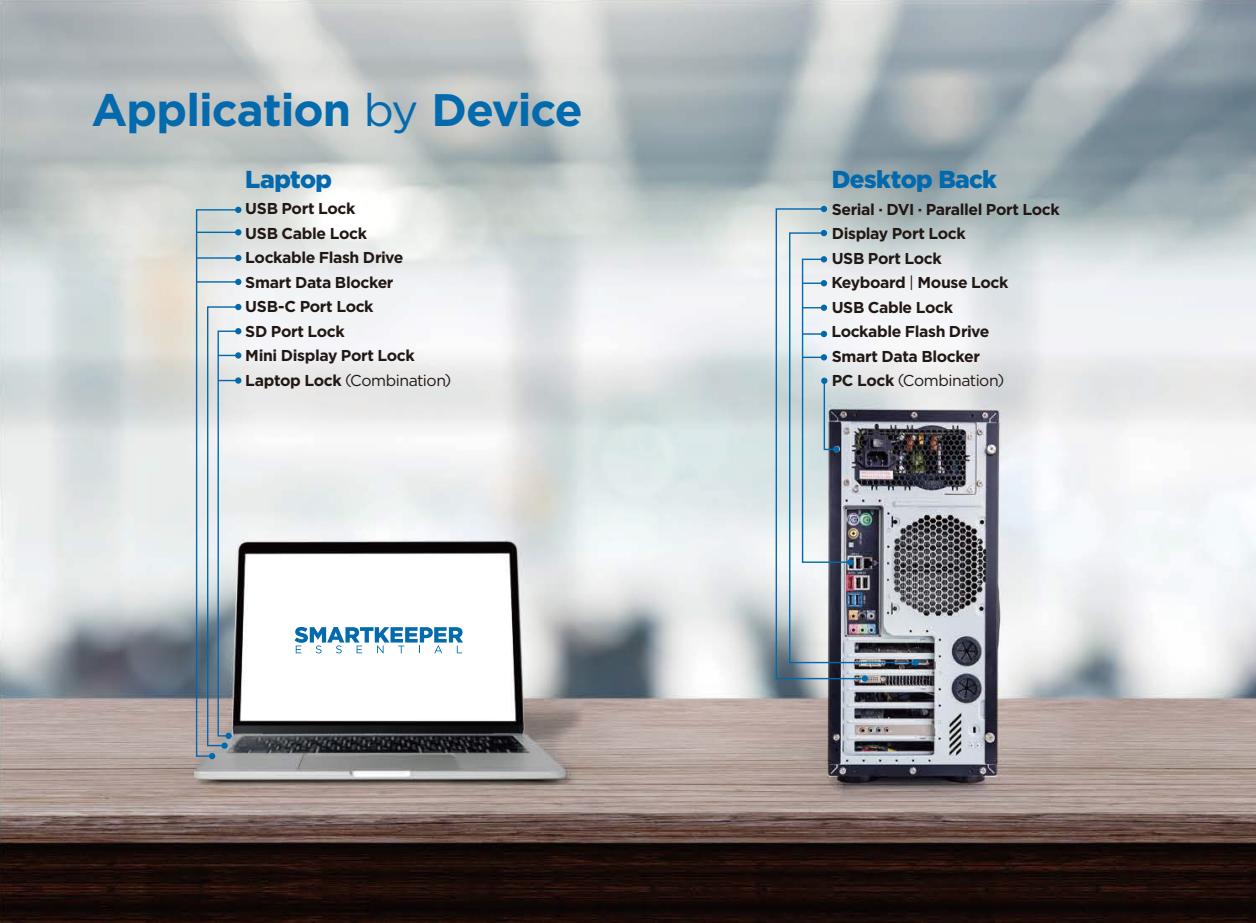
<style>
.page{position:relative;width:1256px;height:923px;background:#fff}
.page>*{position:absolute;margin:0;border:0;box-sizing:border-box;transform-origin:0 0}
.t1{font:700 45.5px "Gotham";letter-spacing:-.025em;color:#036aae}
.t2{font:900 24.5px "Gotham";letter-spacing:-.025em;color:#0269ad}
.t3{font:700 15.75px/24.5px "Gotham";letter-spacing:-.025em;color:#211714}
.s1{font-weight:400}
</style>
<div class="page">
<img style="left:0;top:0;width:1255px;height:923px">
<svg style="left:866px;top:232px;width:50px;height:432px"></svg>
<svg style="left:774px;top:206px;width:92px;height:474px"></svg>
<div style="left:912px;top:659px;width:6px;height:7px;background:#0269ad;border-radius:50%"></div>
<svg style="left:195px;top:207px;width:46px;height:552px;background:#b4c0c7"></svg>
<div style="left:235px;top:377px;width:6px;height:7px;background:#0269ad;border-radius:50%"></div>
<svg style="left:294px;top:627px;width:169px;height:26px"></svg>
<h1 class="t1" style="left:92px;top:84px;width:492px">Application <span class="s1">by</span> Device</h1>
<h2 class="t2" style="left:245px;top:165px;width:88px">Laptop</h2>
<p class="t3" style="left:245px;top:196px;width:207px">USB Port Lock<br>USB Cable Lock<br>Lockable Flash Drive<br>Smart Data Blocker<br>USB-C Port Lock<br>SD Port Lock<br>Mini Display Port Lock<br>Laptop Lock <span class="s1">(Combination)</span></p>
<h2 class="t2" style="left:831px;top:165px;width:167px">Desktop Back</h2>
<p class="t3" style="left:831px;top:197px;width:229px">Serial · DVI · Parallel Port Lock<br>Display Port Lock<br>USB Port Lock</p>
<p class="t3" style="left:831px;top:295px;width:123px">USB Cable Lock</p>
<p class="t3" style="left:831px;top:344px;width:174px">Smart Data Blocker<br>PC Lock <span class="s1">(Combination)</span></p>
<p class="t3" style="left:831px;top:270px;width:178px">Keyboard <span class="s1">|</span> Mouse Lock</p>
<p class="t3" style="left:831px;top:319px;width:160px">Lockable Flash Drive</p>
</div>
